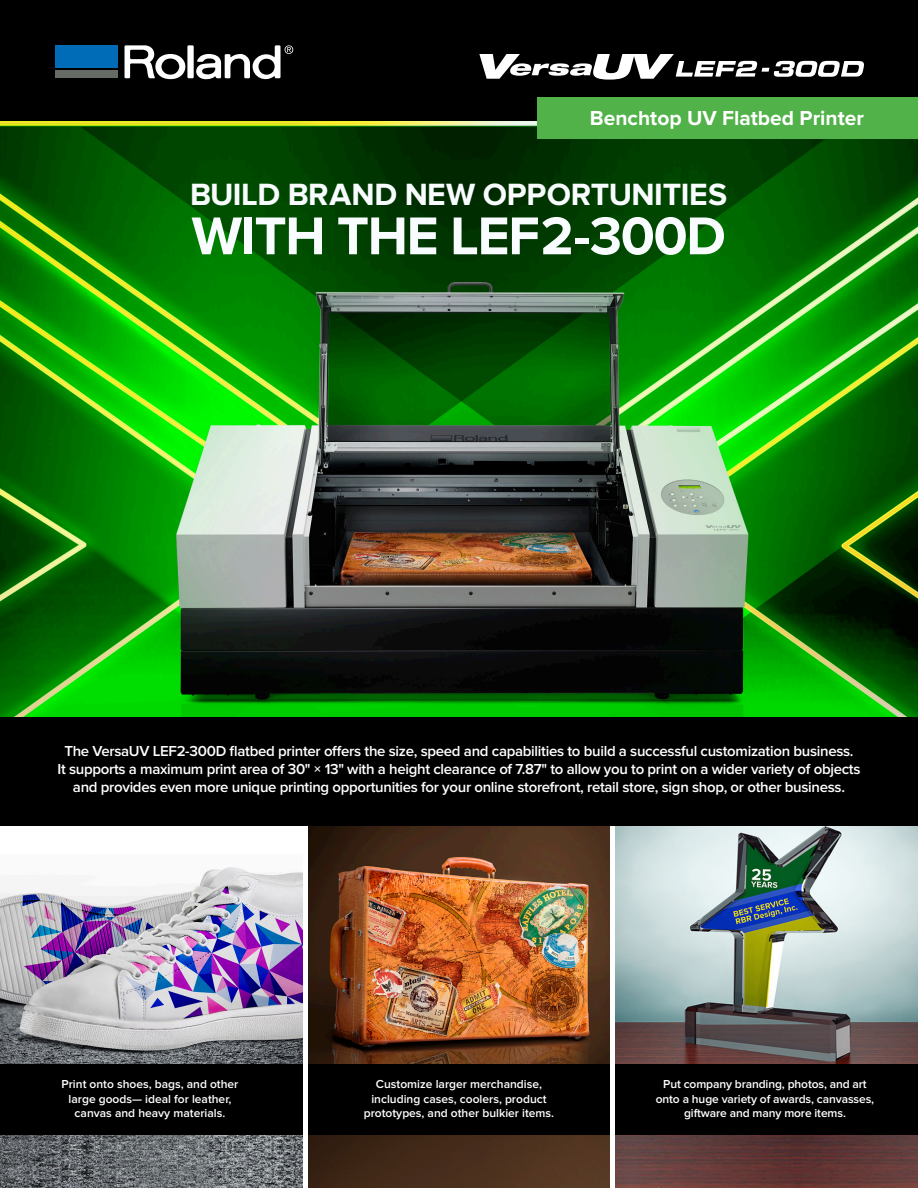
<style>
.page{position:relative;width:918px;height:1188px;background:#fff}
.page>*{position:absolute;margin:0;border:0;box-sizing:border-box;transform-origin:0 0}
.t1{font:700 55.2px "Proxima Nova";letter-spacing:-.025em;color:#f9fcfe}
.t2{font:700 31.8px "Proxima Nova";letter-spacing:-.01em;color:#f9fcfe}
.t3{font:700 21px "Proxima Nova";color:#fff}
.t4{font:600 15px/18px "Proxima Nova";letter-spacing:-.02em;color:#fff;text-align:center}
.t5{font:600 12px/14.4px "Proxima Nova";color:#fff;text-align:center}
</style>
<div class="page">
<img style="left:0;top:126px;width:918px;height:591px">
<img style="left:0;top:120px;width:537px;height:6px">
<img style="left:308px;top:825px;width:302px;height:239px">
<img style="left:308px;top:1134px;width:302px;height:54px">
<img style="left:615px;top:825px;width:303px;height:239px">
<img style="left:0;top:825px;width:303px;height:239px">
<img style="left:0;top:1134px;width:303px;height:54px">
<img style="left:615px;top:1134px;width:303px;height:54px">
<div style="left:0;top:717px;width:918px;height:108px;background:#000001"></div>
<div style="left:0;top:0;width:918px;height:120px;background:#000001"></div>
<div style="left:187px;top:45px;width:7px;height:33px;background:#fff"></div>
<svg style="left:125px;top:45px;width:60px;height:34px"></svg>
<div style="left:55px;top:71px;width:63px;height:7px;background:#676b65"></div>
<div style="left:55px;top:45px;width:63px;height:23px;background:#006cb7"></div>
<svg style="left:196px;top:45px;width:97px;height:35px"></svg>
<div style="left:537px;top:98px;width:381px;height:41px;background:#50b248"></div>
<div style="left:308px;top:1064px;width:302px;height:70px;background:#000001"></div>
<div style="left:615px;top:1064px;width:303px;height:70px;background:#000001"></div>
<div style="left:0;top:1064px;width:303px;height:70px;background:#000001"></div>
<svg style="left:479px;top:54px;width:385px;height:26px"></svg>
<h3 class="t3" style="left:590px;top:106px;width:276px">Benchtop UV Flatbed Printer</h3>
<h2 class="t2" style="left:190px;top:176px;width:539px">BUILD BRAND NEW OPPORTUNITIES</h2>
<h1 class="t1" style="left:192px;top:204px;width:536px">WITH THE LEF2-300D</h1>
<p class="t4" style="left:57px;top:742px;width:805px">The VersaUV LEF2-300D flatbed printer offers the size, speed and capabilities to build a successful customization business.<br>It supports a maximum print area of 30" × 13" with a height clearance of 7.87" to allow you to print on a wider variety of objects and provides even more unique printing opportunities for your online storefront, retail store, sign shop, or other business.</p>
<p class="t5" style="left:62px;top:1077px;width:178px">Print onto shoes, bags, and other large goods— ideal for leather, canvas and heavy materials.</p>
<p class="t5" style="left:364px;top:1077px;width:192px">Customize larger merchandise, including cases, coolers, product prototypes, and other bulkier items.</p>
<p class="t5" style="left:656px;top:1077px;width:220px">Put company branding, photos, and art onto a huge variety of awards, canvasses, giftware and many more items.</p>
</div>
